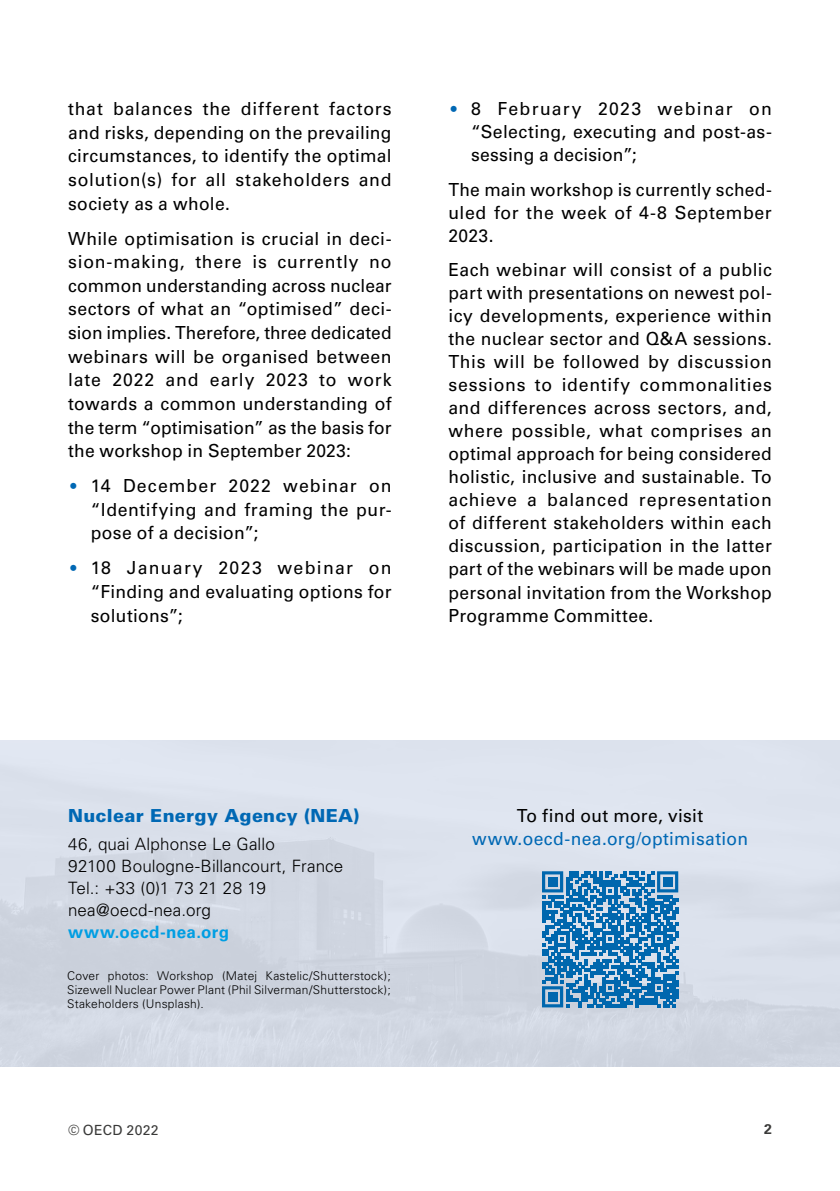
<style>
.page{position:relative;width:840px;height:1191px;background:#fff}
.page>*{position:absolute;margin:0;border:0;box-sizing:border-box;transform-origin:0 0}
.t1{font:18px/23px "Univers LT Std";letter-spacing:.02em;color:#000;text-align:justify}
.t2{font:18px "Univers LT Std";letter-spacing:.02em;color:#0068b4}
.t3{font:900 18px "Univers LT Std";letter-spacing:.015em;color:#0068b4}
.t4{font:300 17px/22px "Univers LT Std";letter-spacing:.01em;color:#000}
.t5{font:700 17px "Univers LT Std";letter-spacing:.02em;color:#009ee3}
.t6{font:14px "Univers LT Std";letter-spacing:.025em;color:#3a3a39}
.t7{font:700 14px "Univers LT Std";color:#3a3a39}
.t8{font:300 12px/14.4px "Univers LT Std";letter-spacing:.02em;color:#000;text-align:justify}
.s1{font-family:"Optima LT Std";color:#0068b4}
</style>
<div class="page">
<img style="left:0;top:740px;width:839px;height:326px">
<svg style="left:541px;top:871px;width:136px;height:136px"></svg>
<div style="left:547px;top:877px;width:10px;height:9px;background:#0067ae"></div>
<div style="left:662px;top:877px;width:9px;height:9px;background:#0067ae"></div>
<div style="left:547px;top:992px;width:10px;height:9px;background:#0067ae"></div>
<p class="t1" style="left:68px;top:97px;width:325px;line-height:23.6px">that balances the different factors and risks, depending on the prevailing circumstances, to identify the optimal solution(s) for all stakeholders and society as a whole.</p>
<p class="t1" style="left:68px;top:226px;width:325px;line-height:23.6px">While optimisation is crucial in deci&shy;sion-making, there is currently no common understanding across nuclear sectors of what an “optimised” deci&shy;sion implies. Therefore, three dedicated webinars will be organised between late 2022 and early 2023 to work towards a common understanding of the term “optimisation” as the basis for the workshop in September 2023:</p>
<p class="t1" style="left:91px;top:474px;width:302px;line-height:23.6px;text-indent:-23px"><span class="s1">•</span> 14 December 2022 webinar on “Identifying and framing the pur&shy;pose of a decision”;</p>
<p class="t1" style="left:91px;top:556px;width:302px;line-height:23.6px;text-indent:-23px"><span class="s1">•</span> 18 January 2023 webinar on “Finding and evaluating options for solutions”;</p>
<p class="t1" style="left:471px;top:97px;width:302px;text-indent:-23px"><span class="s1">•</span> 8 February 2023 webinar on “Selecting, executing and post-as&shy;sessing a decision”;</p>
<p class="t1" style="left:448px;top:178px;width:325px">The main workshop is currently sched&shy;uled for the week of 4-8 September 2023.</p>
<p class="t1" style="left:448px;top:258px;width:325px">Each webinar will consist of a public part with presentations on newest pol&shy;icy developments, experience within the nuclear sector and Q&amp;A sessions.<br>This will be followed by discussion sessions to identify commonalities and differences across sectors, and, where possible, what comprises an optimal approach for being considered holistic, inclusive and sustainable. To achieve a balanced representation of different stakeholders within each discussion, participation in the latter part of the webinars will be made upon personal invitation from the Workshop Programme Committee.</p>
<p class="t3" style="left:68px;top:804px;width:293px">Nuclear Energy Agency (NEA)</p>
<p class="t4" style="left:68px;top:833px;width:277px">46, quai Alphonse Le Gallo<br>92100 Boulogne-Billancourt, France<br>Tel.: +33 (0)1 73 21 28 19 nea@oecd-nea.org</p>
<p class="t5" style="left:68px;top:922px;width:162px">www.oecd-nea.org</p>
<p class="t8" style="left:67px;top:968px;width:325px">Cover photos: Workshop (Matej Kastelic/Shutterstock); Sizewell Nuclear Power Plant (Phil Silverman/Shutterstock); Stakeholders (Unsplash).</p>
<p class="t1" style="left:516px;top:804px;width:188px">To find out more, visit</p>
<p class="t2" style="left:472px;top:828px;width:277px">www.oecd-nea.org/optimisation</p>
<p class="t6" style="left:68px;top:1121px;width:92px">© OECD 2022</p>
<p class="t7" style="left:763px;top:1121px;width:9px">2</p>
</div>
